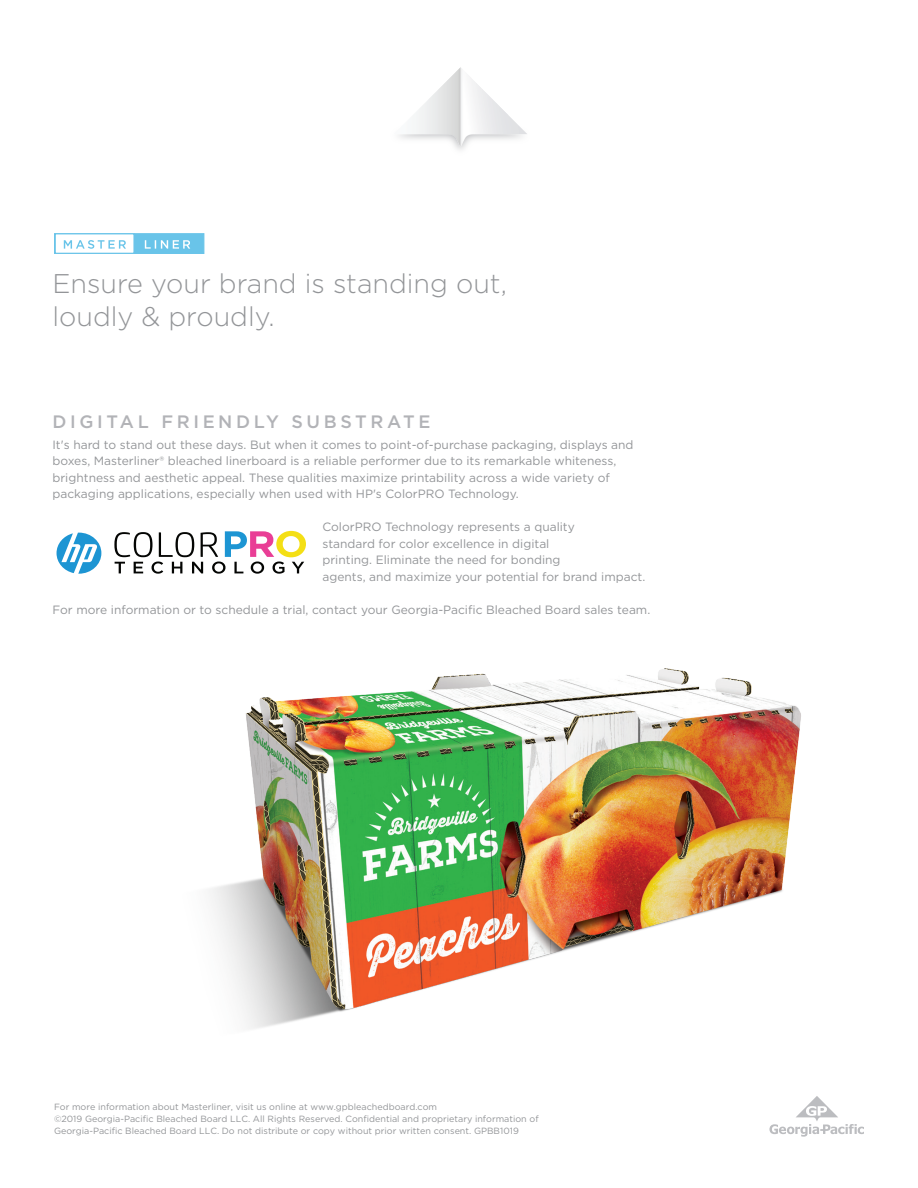
<style>
.page{position:relative;width:918px;height:1188px;background:#fff}
.page>*{position:absolute;margin:0;border:0;box-sizing:border-box;transform-origin:0 0}
.t1{font:300 27px "Gotham";color:#939598}
.t2{font:500 18px "Gotham";letter-spacing:.2em;color:#b2b3b7}
.t3{font:12px/16.5px "Gotham";color:#939598}
.t4{font:9px/12px "Gotham";color:#939598}
</style>
<div class="page">
<img style="left:209px;top:668px;width:592px;height:361px">
<img style="left:399px;top:67px;width:128px;height:83px">
<svg style="left:54px;top:233px;width:151px;height:21px"></svg>
<svg style="left:769px;top:1096px;width:95px;height:41px"></svg>
<svg style="left:114px;top:531px;width:192px;height:43px"></svg>
<svg style="left:57px;top:533px;width:44px;height:41px"></svg>
<p class="t1" style="left:52px;top:267px;width:456px">Ensure your brand is standing out,</p>
<p class="t1" style="left:52px;top:300px;width:224px">loudly &amp; proudly.</p>
<p class="t2" style="left:52px;top:410px;width:379px">DIGITAL FRIENDLY SUBSTRATE</p>
<p class="t3" style="left:52px;top:436px;width:583px">It's hard to stand out these days. But when it comes to point-of-purchase packaging, displays and boxes, Masterliner® bleached linerboard is a reliable performer due to its remarkable whiteness, brightness and aesthetic appeal. These qualities maximize printability across a wide variety of packaging applications, especially when used with HP's ColorPRO Technology.</p>
<p class="t3" style="left:322px;top:519px;width:324px">ColorPRO Technology represents a quality<br>standard for color excellence in digital<br>printing. Eliminate the need for bonding<br>agents, and maximize your potential for brand impact.</p>
<p class="t3" style="left:52px;top:601px;width:599px">For more information or to schedule a trial, contact your Georgia-Pacific Bleached Board sales team.</p>
<p class="t4" style="left:54px;top:1100px;width:486px">For more information about Masterliner, visit us online at www.gpbleachedboard.com<br>©2019 Georgia-Pacific Bleached Board LLC. All Rights Reserved. Confidential and proprietary information of</p>
<p class="t4" style="left:54px;top:1124px;width:466px">Georgia-Pacific Bleached Board LLC. Do not distribute or copy without prior written consent. GPBB1019</p>
</div>
